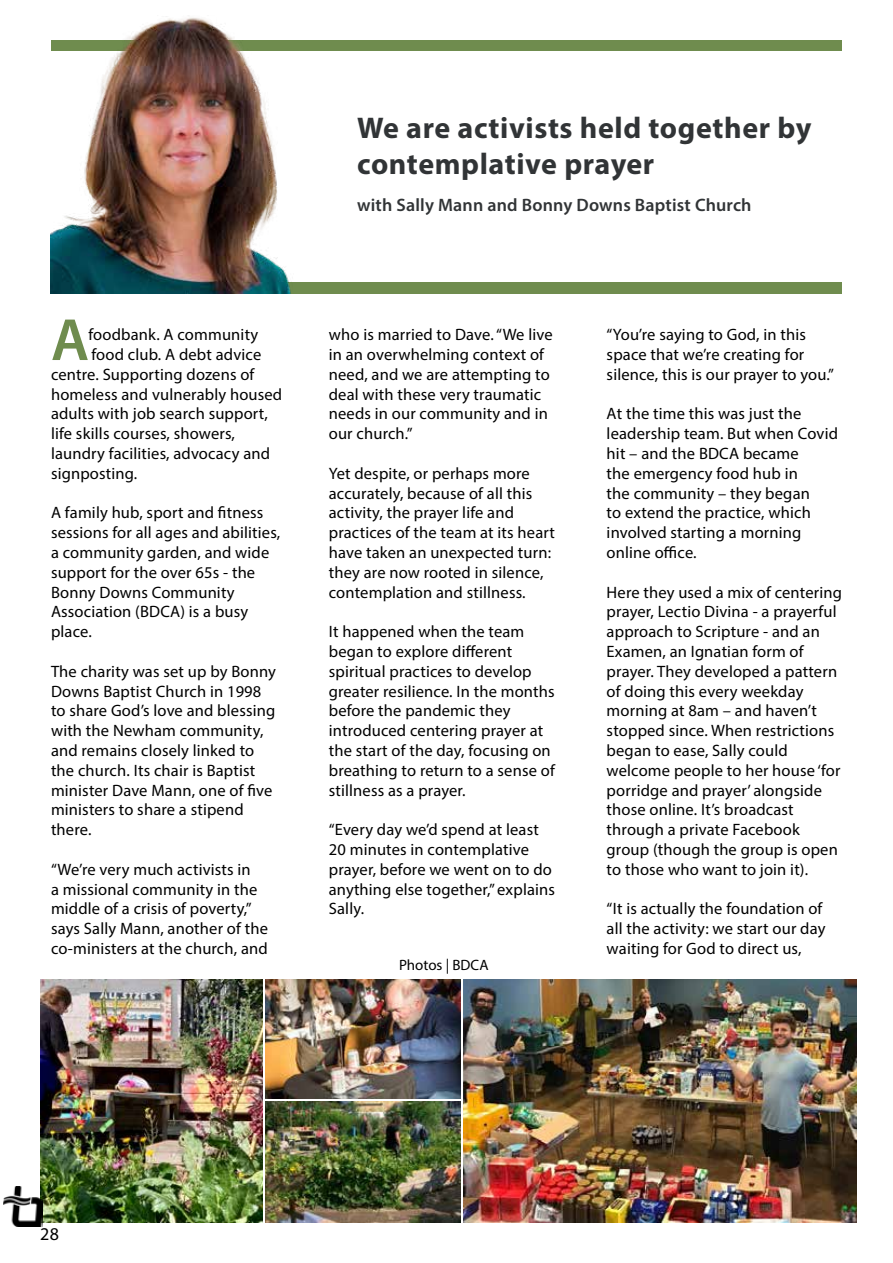
<style>
.page{position:relative;width:893px;height:1263px;background:#fff}
.page>*{position:absolute;margin:0;border:0;box-sizing:border-box;transform-origin:0 0}
.t1{font:600 60px "Myriad Pro";color:#6f8c4e}
.t2{font:700 30px/36px "Myriad Pro";letter-spacing:.02em;color:#313436}
.t3{font:600 18px "Myriad Pro";letter-spacing:.01em;color:#313436}
.t4{font:18px "Myriad Pro";color:#000}
.t5{font:16.5px/19.8px "Myriad Pro";letter-spacing:.01em;color:#000}
.t6{font:15px "Myriad Pro";color:#000}
</style>
<div class="page">
<div style="left:51px;top:40px;width:791px;height:10px;background:#6f8c4e"></div>
<div style="left:51px;top:282px;width:791px;height:11px;background:#6f8c4e"></div>
<img style="left:40px;top:979px;width:817px;height:243px">
<hr style="left:461px;top:976px;width:1px;height:249px;background:#fff">
<hr style="left:263px;top:979px;width:2px;height:249px;background:#fff">
<hr style="left:263px;top:1099px;width:199px;height:1px;background:#fff">
<img style="left:51px;top:16px;width:242px;height:277px">
<img style="left:3px;top:1186px;width:39px;height:40px">
<h1 class="t1" style="left:51px;top:302px;width:40px">A</h1>
<p class="t5" style="left:89px;top:324px;width:171px">foodbank. A community</p>
<p class="t5" style="left:92px;top:344px;width:171px">food club. A debt advice</p>
<p class="t5" style="left:51px;top:364px;width:205px">centre. Supporting dozens of</p>
<p class="t5" style="left:51px;top:384px;width:233px">homeless and vulnerably housed</p>
<p class="t5" style="left:51px;top:404px;width:218px">adults with job search support,</p>
<p class="t5" style="left:51px;top:423px;width:185px">life skills courses, showers,</p>
<p class="t5" style="left:51px;top:443px;width:221px">laundry facilities, advocacy and</p>
<p class="t5" style="left:51px;top:463px;width:88px">signposting.</p>
<p class="t5" style="left:51px;top:503px;width:231px">A family hub, sport and fitness sessions for all ages and abilities, a community garden, and wide support for the over 65s - the<br>Bonny Downs Community<br>Association (BDCA) is a busy place.</p>
<p class="t5" style="left:51px;top:661px;width:226px">The charity was set up by Bonny<br>Downs Baptist Church in 1998 to share God’s love and blessing with the Newham community, and remains closely linked to the church. Its chair is Baptist minister Dave Mann, one of five ministers to share a stipend there.</p>
<p class="t5" style="left:51px;top:859px;width:218px">“We’re very much activists in<br>a missional community in the middle of a crisis of poverty,” says Sally Mann, another of the co-ministers at the church, and</p>
<h2 class="t2" style="left:357px;top:109px;width:456px">We are activists held together by contemplative prayer</h2>
<p class="t3" style="left:357px;top:193px;width:396px">with Sally Mann and Bonny Downs Baptist Church</p>
<p class="t5" style="left:329px;top:324px;width:225px">who is married to Dave. “We live in an overwhelming context of need, and we are attempting to deal with these very traumatic needs in our community and in our church.”</p>
<p class="t5" style="left:329px;top:463px;width:228px">Yet despite, or perhaps more accurately, because of all this activity, the prayer life and practices of the team at its heart have taken an unexpected turn: they are now rooted in silence, contemplation and stillness.</p>
<p class="t5" style="left:329px;top:621px;width:228px">It happened when the team began to explore different spiritual practices to develop greater resilience. In the months before the pandemic they introduced centering prayer at the start of the day, focusing on breathing to return to a sense of stillness as a prayer.</p>
<p class="t5" style="left:329px;top:819px;width:228px">“Every day we’d spend at least<br>20 minutes in contemplative prayer, before we went on to do anything else together,” explains<br>Sally.</p>
<p class="t6" style="left:399px;top:956px;width:91px">Photos | BDCA</p>
<p class="t5" style="left:607px;top:324px;width:229px">“You’re saying to God, in this space that we’re creating for silence, this is our prayer to you.”</p>
<p class="t5" style="left:607px;top:404px;width:233px">At the time this was just the leadership team. But when Covid hit – and the BDCA became<br>the emergency food hub in<br>the community – they began<br>to extend the practice, which involved starting a morning online office.</p>
<p class="t5" style="left:607px;top:582px;width:237px">Here they used a mix of centering prayer, Lectio Divina - a prayerful approach to Scripture - and an<br>Examen, an Ignatian form of prayer. They developed a pattern of doing this every weekday morning at 8am – and haven’t stopped since. When restrictions began to ease, Sally could welcome people to her house ‘for porridge and prayer’ alongside those online. It’s broadcast through a private Facebook group (though the group is open to those who want to join it).</p>
<p class="t5" style="left:607px;top:899px;width:220px">“It is actually the foundation of all the activity: we start our day waiting for God to direct us,</p>
<p class="t4" style="left:40px;top:1222px;width:20px">28</p>
</div>
